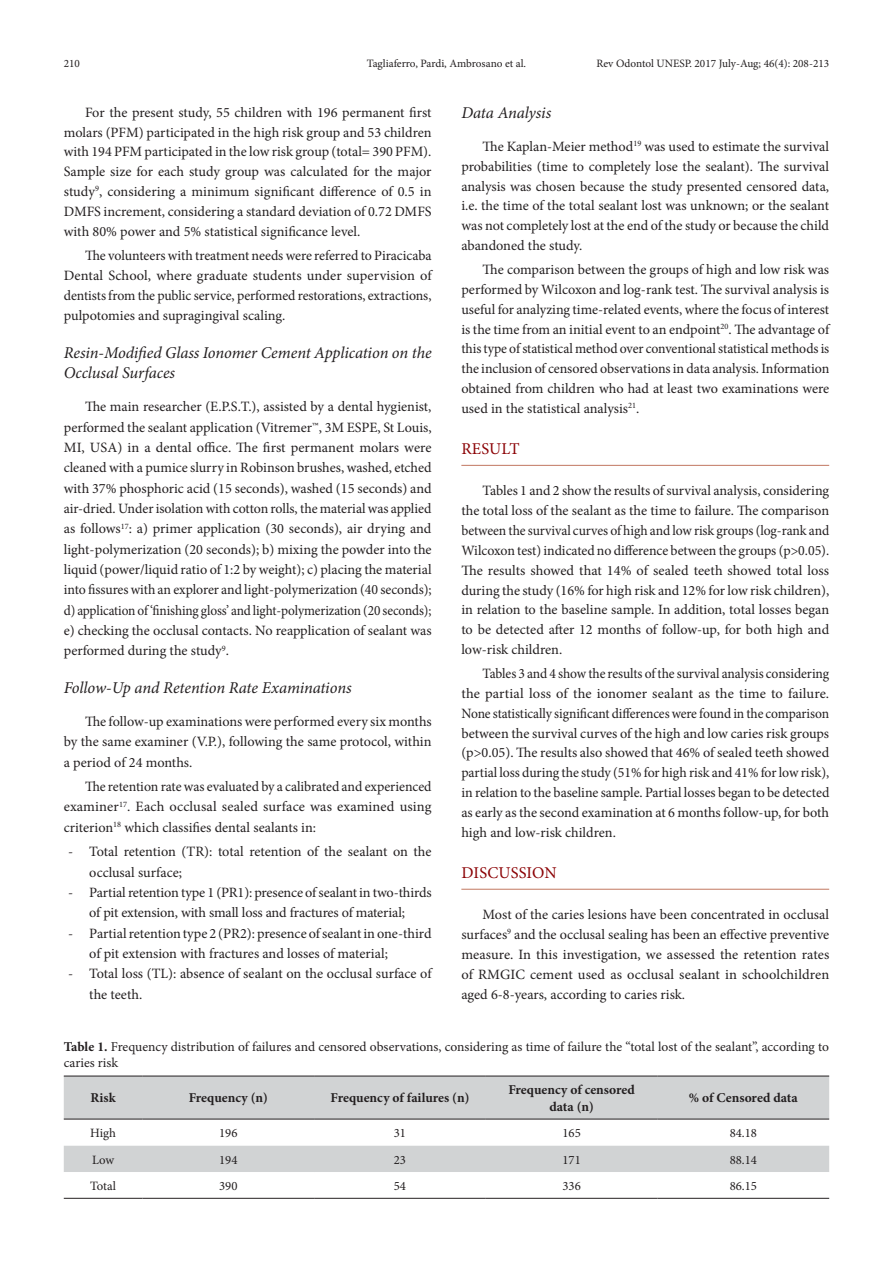
<style>
.page{position:relative;width:893px;height:1263px;background:#fff}
.page>*{position:absolute;margin:0;border:0;box-sizing:border-box;transform-origin:0 0}
.Heading2{font:italic 16.5px/20.5px "Minion Pro";letter-spacing:-.01em;color:#231f20}
.t1{font:16.5px "Minion Pro";letter-spacing:.01em;color:#8b0205}
.Paragraph{font:14.25px/19.8px "Minion Pro";color:#231f20;text-align:justify}
.Paragraph-2{font:14.25px/19.8px "Minion Pro";color:#231f20;text-align:justify;scale:.96 1}
.BulletList1{font:14.25px/20.2px "Minion Pro";letter-spacing:-.005em;color:#231f20}
.TableTitle{font:13.5px/16.2px "Minion Pro";color:#231f20}
.TableHead{font:700 13.5px/16.2px "Minion Pro";color:#231f20;text-align:center}
.TableBody{font:12.75px "Minion Pro";color:#231f20}
.HeaderMasterB{font:11.25px "Minion Pro";color:#231f20}
.pagenumber{font:11.25px "Minion Pro";color:#231f20}
.s1{font-weight:700}
</style>
<div class="page">
<hr style="left:461px;top:465px;width:368px;height:1px;background:#c27760">
<hr style="left:461px;top:889px;width:368px;height:1px;background:#c27760">
<div style="left:64px;top:1077px;width:765px;height:42px;background:#d1d3d4"></div>
<svg style="left:64px;top:1145px;width:765px;height:53px"></svg>
<div style="left:64px;top:1146px;width:765px;height:26px;background:#d1d3d4"></div>
<hr style="left:64px;top:1076px;width:78px;height:1px;background:#231f20">
<hr style="left:142px;top:1076px;width:172px;height:1px;background:#231f20">
<hr style="left:314px;top:1076px;width:172px;height:1px;background:#231f20">
<hr style="left:486px;top:1076px;width:171px;height:1px;background:#231f20">
<hr style="left:657px;top:1076px;width:172px;height:1px;background:#231f20">
<hr style="left:64px;top:1119px;width:78px;height:1px;background:#231f20">
<hr style="left:142px;top:1119px;width:172px;height:1px;background:#231f20">
<hr style="left:314px;top:1119px;width:172px;height:1px;background:#231f20">
<hr style="left:486px;top:1119px;width:171px;height:1px;background:#231f20">
<hr style="left:657px;top:1119px;width:172px;height:1px;background:#231f20">
<hr style="left:64px;top:1198px;width:78px;height:1px;background:#231f20">
<hr style="left:142px;top:1198px;width:172px;height:1px;background:#231f20">
<hr style="left:314px;top:1198px;width:172px;height:1px;background:#231f20">
<hr style="left:486px;top:1198px;width:171px;height:1px;background:#231f20">
<hr style="left:657px;top:1198px;width:172px;height:1px;background:#231f20">
<p class="pagenumber" style="left:64px;top:56px;width:18px">210</p>
<p class="HeaderMasterB" style="left:367px;top:56px;width:161px">Tagliaferro, Pardi, Ambrosano et al.</p>
<p class="HeaderMasterB" style="left:596px;top:56px;width:234px">Rev Odontol UNESP. 2017 July-Aug; 46(4): 208-213</p>
<p class="Paragraph" style="left:64px;top:102px;width:369px;text-indent:21px">For the present study, 55 children with 196 permanent first molars (PFM) participated in the high risk group and 53 children with 194 PFM participated in the low risk group (total= 390 PFM).<br>Sample size for each study group was calculated for the major study<sup>9</sup>, considering a minimum significant difference of 0.5 in DMFS increment, considering a standard deviation of 0.72 DMFS with 80% power and 5% statistical significance level.</p>
<p class="Paragraph" style="left:64px;top:246px;width:369px;text-indent:21px">The volunteers with treatment needs were referred to Piracicaba Dental School, where graduate students under supervision of dentists from the public service, performed restorations, extractions, pulpotomies and supragingival scaling.</p>
<p class="Heading2" style="left:64px;top:342px;width:369px">Resin-Modified Glass Ionomer Cement Application on the<br>Occlusal Surfaces</p>
<p class="Paragraph" style="left:64px;top:397px;width:369px;line-height:20.2px;text-indent:21px">The main researcher (E.P.S.T.), assisted by a dental hygienist, performed the sealant application (Vitremer™, 3M ESPE, St Louis, MI, USA) in a dental office. The first permanent molars were cleaned with a pumice slurry in Robinson brushes, washed, etched with 37% phosphoric acid (15 seconds), washed (15 seconds) and air-dried. Under isolation with cotton rolls, the material was applied as follows<sup>17</sup>: a) primer application (30 seconds), air drying and light-polymerization (20 seconds); b) mixing the powder into the liquid (power/liquid ratio of 1:2 by weight); c) placing the material into fissures with an explorer and light-polymerization (40 seconds); d) application of ‘finishing gloss’ and light-polymerization (20 seconds); e) checking the occlusal contacts. No reapplication of sealant was performed during the study<sup>9</sup>.</p>
<p class="Heading2" style="left:64px;top:677px;width:289px">Follow-Up and Retention Rate Examinations</p>
<p class="Paragraph" style="left:64px;top:711px;width:369px;line-height:20.2px;text-indent:21px">The follow-up examinations were performed every six months by the same examiner (V.P.), following the same protocol, within a period of 24 months.</p>
<p class="Paragraph" style="left:64px;top:776px;width:369px;line-height:20.2px;text-indent:21px">The retention rate was evaluated by a calibrated and experienced examiner<sup>17</sup>. Each occlusal sealed surface was examined using criterion<sup>18</sup> which classifies dental sealants in:</p>
<p class="BulletList1" style="left:89px;top:842px;width:344px;text-indent:-21px">- Total retention (TR): total retention of the sealant on the occlusal surface;</p>
<p class="BulletList1" style="left:68px;top:882px;width:365px;text-align:center">- Partial retention type 1 (PR1): presence of sealant in two-thirds of pit extension, with small loss and fractures of material;</p>
<p class="BulletList1" style="left:89px;top:923px;width:344px;text-indent:-21px">- Partial retention type 2 (PR2): presence of sealant in one-third of pit extension with fractures and losses of material;</p>
<p class="BulletList1" style="left:89px;top:964px;width:344px;text-indent:-21px">- Total loss (TL): absence of sealant on the occlusal surface of the teeth.</p>
<p class="Heading2" style="left:461px;top:103px;width:91px">Data Analysis</p>
<p class="Paragraph" style="left:461px;top:136px;width:369px;text-indent:21px">The Kaplan-Meier method<sup>19</sup> was used to estimate the survival probabilities (time to completely lose the sealant). The survival analysis was chosen because the study presented censored data, i.e. the time of the total sealant lost was unknown; or the sealant was not completely lost at the end of the study or because the child abandoned the study.</p>
<p class="Paragraph" style="left:461px;top:260px;width:369px;text-indent:21px">The comparison between the groups of high and low risk was performed by Wilcoxon and log-rank test. The survival analysis is useful for analyzing time-related events, where the focus of interest is the time from an initial event to an endpoint<sup>20</sup>. The advantage of this type of statistical method over conventional statistical methods is the inclusion of censored observations in data analysis. Information obtained from children who had at least two examinations were used in the statistical analysis<sup>21</sup>.</p>
<p class="t1" style="left:461px;top:438px;width:60px">RESULT</p>
<p class="Paragraph" style="left:461px;top:481px;width:370px;text-indent:21px">Tables 1 and 2 show the results of survival analysis, considering the total loss of the sealant as the time to failure. The comparison between the survival curves of high and low risk groups (log-rank and Wilcoxon test) indicated no difference between the groups (p&gt;0.05).<br>The results showed that 14% of sealed teeth showed total loss during the study (16% for high risk and 12% for low risk children), in relation to the baseline sample. In addition, total losses began to be detected after 12 months of follow-up, for both high and low-risk children.</p>
<p class="Paragraph-2" style="left:461px;top:664px;width:385px;text-indent:21px">Tables 3 and 4 show the results of the survival analysis considering the partial loss of the ionomer sealant as the time to failure.<br>None statistically significant differences were found in the comparison between the survival curves of the high and low caries risk groups (p&gt;0.05). The results also showed that 46% of sealed teeth showed partial loss during the study (51% for high risk and 41% for low risk), in relation to the baseline sample. Partial losses began to be detected as early as the second examination at 6 months follow-up, for both high and low-risk children.</p>
<p class="t1" style="left:461px;top:862px;width:97px">DISCUSSION</p>
<p class="Paragraph" style="left:461px;top:905px;width:369px;text-indent:21px">Most of the caries lesions have been concentrated in occlusal surfaces<sup>9</sup> and the occlusal sealing has been an effective preventive measure. In this investigation, we assessed the retention rates of RMGIC cement used as occlusal sealant in schoolchildren aged 6-8-years, according to caries risk.</p>
<p class="TableTitle" style="left:64px;top:1038px;width:767px"><span class="s1">Table 1.</span> Frequency distribution of failures and censored observations, considering as time of failure the “total lost of the sealant”, according to caries risk</p>
<p class="TableHead" style="left:91px;top:1090px;width:27px">Risk</p>
<p class="TableHead" style="left:189px;top:1090px;width:81px">Frequency (n)</p>
<p class="TableHead" style="left:331px;top:1090px;width:140px">Frequency of failures (n)</p>
<p class="TableHead" style="left:508px;top:1082px;width:128px">Frequency of censored data (n)</p>
<p class="TableHead" style="left:689px;top:1090px;width:110px">% of Censored data</p>
<p class="TableBody" style="left:90px;top:1124px;width:27px">High</p>
<p class="TableBody" style="left:219px;top:1124px;width:20px">196</p>
<p class="TableBody" style="left:394px;top:1124px;width:14px">31</p>
<p class="TableBody" style="left:562px;top:1124px;width:20px">165</p>
<p class="TableBody" style="left:730px;top:1124px;width:29px">84.18</p>
<p class="TableBody" style="left:92px;top:1151px;width:24px">Low</p>
<p class="TableBody" style="left:219px;top:1151px;width:20px">194</p>
<p class="TableBody" style="left:394px;top:1151px;width:14px">23</p>
<p class="TableBody" style="left:562px;top:1151px;width:20px">171</p>
<p class="TableBody" style="left:730px;top:1151px;width:29px">88.14</p>
<p class="TableBody" style="left:90px;top:1177px;width:27px">Total</p>
<p class="TableBody" style="left:219px;top:1177px;width:20px">390</p>
<p class="TableBody" style="left:394px;top:1177px;width:14px">54</p>
<p class="TableBody" style="left:562px;top:1177px;width:20px">336</p>
<p class="TableBody" style="left:730px;top:1177px;width:29px">86.15</p>
</div>
